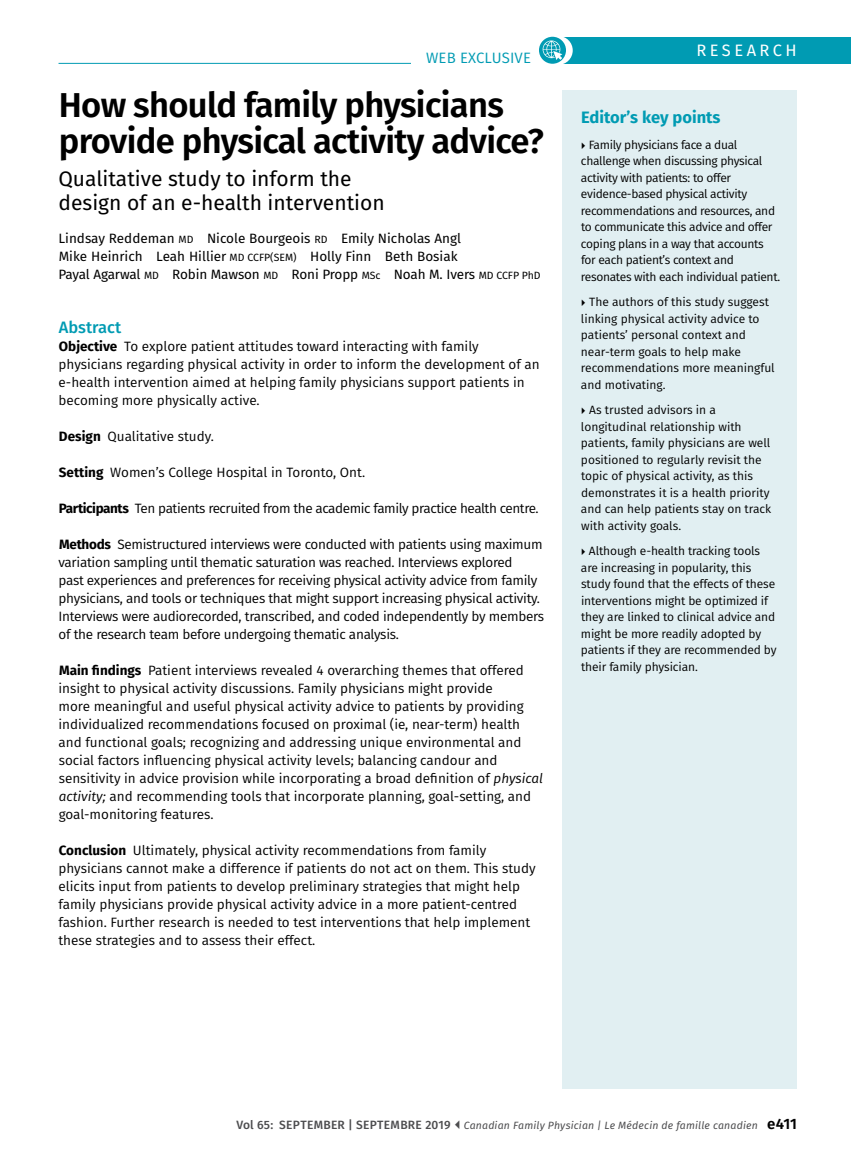
<style>
.page{position:relative;width:851px;height:1161px;background:#fff}
.page>*{position:absolute;margin:0;border:0;box-sizing:border-box;transform-origin:0 0}
.t1{font:600 34.5px/36px "Fira Sans";letter-spacing:-.02em;color:#000}
.t2{font:21px/24px "Fira Sans";color:#000}
.t3{font:700 16.5px "Fira Sans";color:#009bb3}
.t4{font:16.5px "Fira Sans";letter-spacing:.21em;color:#fff}
.t5{font:500 16.5px "Fira Sans";color:#009bb3}
.t6{font:15px "Fira Sans";letter-spacing:.01em;color:#009bb3}
.t7{font:13.5px/18px "Fira Sans";color:#000}
.t8{font:13.5px/18px "Fira Sans";letter-spacing:-.02em;color:#000}
.t9{font:13.5px/18px "Fira Sans";color:#000}
.t10{font:13.5px "Fira Sans";letter-spacing:-.03em;color:#000}
.t11{font:12px/16.5px "Fira Sans";letter-spacing:-.01em;color:#000}
.t12{font:italic 10.5px "Fira Sans";letter-spacing:.015em;color:#4d4d4f}
.s1{font-size:10.5px}
.s2{font-weight:700}
.s3{font-style:italic}
.s4{font-weight:500;font-style:normal;font-size:12px}
.s5{font-weight:600;font-style:normal;font-size:15px;color:#000}
</style>
<div class="page">
<div style="left:563px;top:37px;width:287px;height:27px;background:#009bb3"></div>
<hr style="left:58px;top:63px;width:467px;height:1px;background:#009bb3">
<div style="left:544px;top:36px;width:28px;height:29px;background:#fff;border-radius:50%"></div>
<svg style="left:539px;top:37px;width:27px;height:27px"></svg>
<div style="left:411px;top:49px;width:120px;height:19px;background:#fff"></div>
<svg style="left:542px;top:41px;width:20px;height:19px"></svg>
<div style="left:562px;top:90px;width:234px;height:999px;background:#e1eff2"></div>
<p class="t6" style="left:426px;top:47px;width:106px">WEB EXCLUSIVE</p>
<h1 class="t1" style="left:59px;top:85px;width:486px">How should family physicians provide physical activity advice?</h1>
<h2 class="t2" style="left:58px;top:166px;width:328px">Qualitative study to inform the design of an e-health intervention</h2>
<p class="t9" style="left:58px;top:229px;width:483px">Lindsay Reddeman <span class="s1">MD</span> Nicole Bourgeois <span class="s1">RD</span> Emily Nicholas Angl<br>Mike Heinrich Leah Hillier <span class="s1">MD CCFP(SEM)</span> Holly Finn Beth Bosiak<br>Payal Agarwal <span class="s1">MD</span> Robin Mawson <span class="s1">MD</span> Roni Propp <span class="s1">MSc</span> Noah M. Ivers <span class="s1">MD CCFP PhD</span></p>
<p class="t5" style="left:59px;top:314px;width:64px">Abstract</p>
<p class="t7" style="left:59px;top:337px;width:482px"><span class="s2">Objective</span> To explore patient attitudes toward interacting with family physicians regarding physical activity in order to inform the development of an e-health intervention aimed at helping family physicians support patients in becoming more physically active.</p>
<p class="t7" style="left:59px;top:427px;width:156px"><span class="s2">Design</span> Qualitative study.</p>
<p class="t7" style="left:59px;top:463px;width:308px"><span class="s2">Setting</span> Women’s College Hospital in Toronto, Ont.</p>
<p class="t10" style="left:59px;top:498px;width:481px"><span class="s2">Participants</span> Ten patients recruited from the academic family practice health centre.</p>
<p class="t8" style="left:58px;top:535px;width:487px"><span class="s2">Methods</span> Semistructured interviews were conducted with patients using maximum variation sampling until thematic saturation was reached. Interviews explored<br>past experiences and preferences for receiving physical activity advice from family physicians, and tools or techniques that might support increasing physical activity.<br>Interviews were audiorecorded, transcribed, and coded independently by members of the research team before undergoing thematic analysis.</p>
<p class="t7" style="left:58px;top:661px;width:486px"><span class="s2">Main findings</span> Patient interviews revealed 4 overarching themes that offered insight to physical activity discussions. Family physicians might provide<br>more meaningful and useful physical activity advice to patients by providing individualized recommendations focused on proximal (ie, near-term) health and functional goals; recognizing and addressing unique environmental and social factors influencing physical activity levels; balancing candour and sensitivity in advice provision while incorporating a broad definition of <span class="s3">physical activity;</span> and recommending tools that incorporate planning, goal-setting, and goal-monitoring features.</p>
<p class="t7" style="left:58px;top:841px;width:478px"><span class="s2">Conclusion</span> Ultimately, physical activity recommendations from family physicians cannot make a difference if patients do not act on them. This study elicits input from patients to develop preliminary strategies that might help family physicians provide physical activity advice in a more patient-centred fashion. Further research is needed to test interventions that help implement these strategies and to assess their effect.</p>
<p class="t4" style="left:696px;top:38px;width:102px">RESEARCH</p>
<p class="t3" style="left:581px;top:104px;width:141px">Editor’s key points</p>
<p class="t11" style="left:581px;top:136px;width:201px;text-indent:8px">Family physicians face a dual challenge when discussing physical activity with patients: to offer evidence-based physical activity recommendations and resources, and to communicate this advice and offer coping plans in a way that accounts for each patient’s context and resonates with each individual patient.</p>
<p class="t11" style="left:581px;top:294px;width:195px;text-indent:8px">The authors of this study suggest linking physical activity advice to patients’ personal context and near-term goals to help make recommendations more meaningful and motivating.</p>
<p class="t11" style="left:581px;top:402px;width:192px;text-indent:8px">As trusted advisors in a longitudinal relationship with patients, family physicians are well positioned to regularly revisit the topic of physical activity, as this demonstrates it is a health priority and can help patients stay on track with activity goals.</p>
<p class="t11" style="left:581px;top:543px;width:197px;text-indent:8px">Although e-health tracking tools are increasing in popularity, this study found that the effects of these interventions might be optimized if they are linked to clinical advice and might be more readily adopted by patients if they are recommended by their family physician.</p>
<p class="t12" style="left:236px;top:1117px;width:562px"><span class="s4">Vol 65: SEPTEMBER | SEPTEMBRE 2019</span> Canadian Family Physician | Le Médecin de famille canadien <span class="s5">e411</span></p>
</div>
